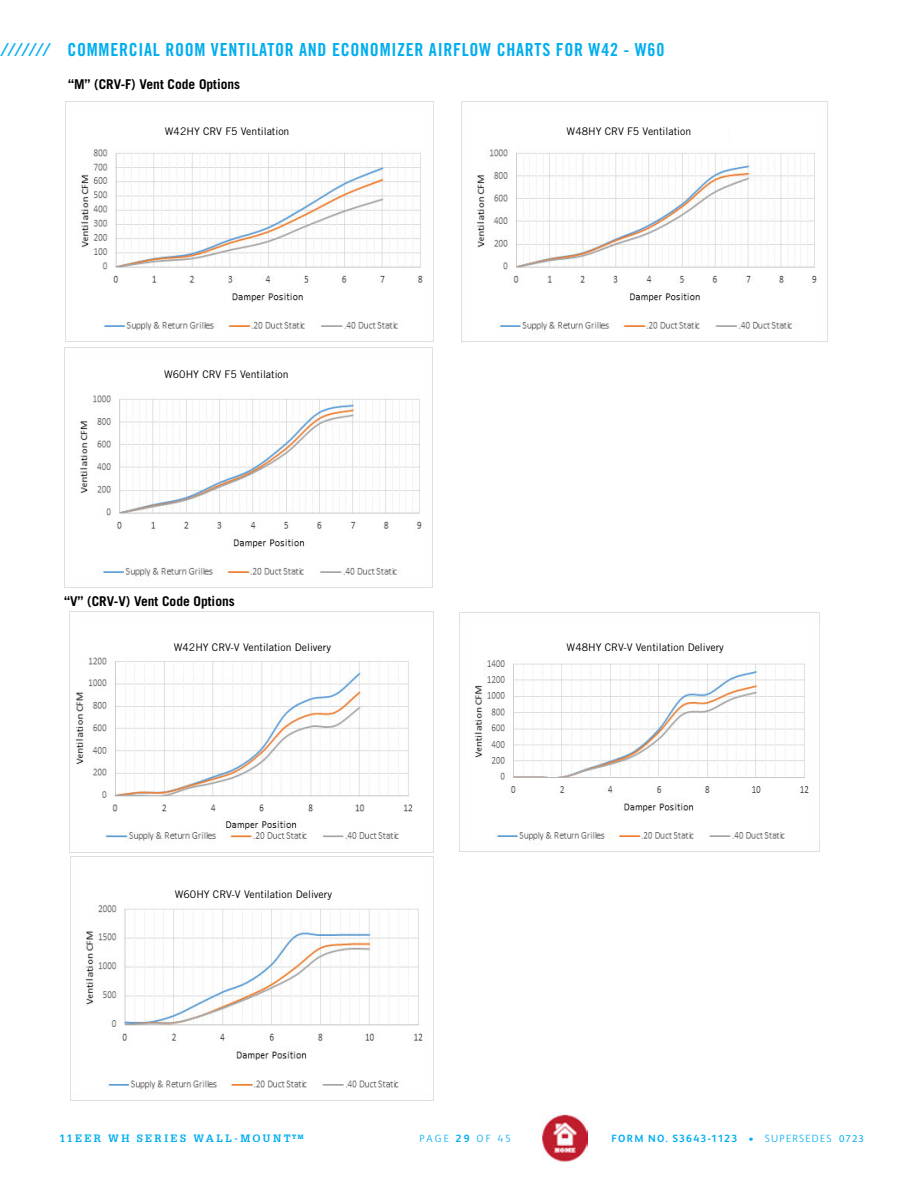
<style>
.page{position:relative;width:918px;height:1188px;background:#fff}
.page>*{position:absolute;margin:0;border:0;box-sizing:border-box;transform-origin:0 0}
.t1{font:18px "Trade Gothic LT Std Bd Cn 20";letter-spacing:.04em;color:#00aeef}
.t2{font:italic 700 18px "Glypha LT Std";color:#00aeef}
.t3{font:700 13.5px "Trade Gothic LT Std";color:#000}
.t4{font:10.5px "Trade Gothic LT Std";color:#000}
.t5{font:700 10.5px "FS Albert";letter-spacing:.11em;color:#00aeef}
.t6{font:700 10.5px "Glypha LT Std";letter-spacing:.235em;color:#00aeef}
.t7{font:300 10.5px "FS Albert";letter-spacing:.205em;color:#00aeef}
.s1{font-weight:700}
.s2{font-weight:300}
.s3{font-family:"Myriad Pro";font-weight:400}
</style>
<div class="page">
<img style="left:541px;top:1115px;width:47px;height:47px">
<img style="left:66px;top:101px;width:368px;height:241px">
<img style="left:461px;top:101px;width:367px;height:241px">
<img style="left:65px;top:347px;width:368px;height:241px">
<img style="left:70px;top:611px;width:364px;height:241px">
<img style="left:460px;top:612px;width:360px;height:240px">
<img style="left:70px;top:856px;width:363px;height:245px">
<div style="left:164px;top:127px;width:173px;height:22px;background:#fff"></div>
<div style="left:555px;top:127px;width:172px;height:22px;background:#fff"></div>
<div style="left:161px;top:370px;width:173px;height:21px;background:#fff"></div>
<div style="left:165px;top:633px;width:173px;height:21px;background:#fff"></div>
<div style="left:551px;top:633px;width:173px;height:21px;background:#fff"></div>
<div style="left:165px;top:880px;width:173px;height:22px;background:#fff"></div>
<h1 class="t2" style="left:0;top:38px;width:51px">///////</h1>
<h1 class="t1" style="left:68px;top:38px;width:598px">COMMERCIAL ROOM VENTILATOR AND ECONOMIZER AIRFLOW CHARTS FOR W42 - W60</h1>
<p class="t3" style="left:68px;top:76px;width:174px">“M” (CRV-F) Vent Code Options</p>
<p class="t4" style="left:165px;top:125px;width:126px">W42HY CRV F5 Ventilation</p>
<p class="t4" style="left:567px;top:125px;width:126px">W48HY CRV F5 Ventilation</p>
<p class="t4" style="left:164px;top:368px;width:126px">W60HY CRV F5 Ventilation</p>
<p class="t3" style="left:64px;top:593px;width:172px">“V” (CRV-V) Vent Code Options</p>
<p class="t4" style="left:174px;top:641px;width:159px">W42HY CRV-V Ventilation Delivery</p>
<p class="t4" style="left:567px;top:641px;width:159px">W48HY CRV-V Ventilation Delivery</p>
<p class="t4" style="left:175px;top:888px;width:159px">W60HY CRV-V Ventilation Delivery</p>
<p class="t6" style="left:59px;top:1132px;width:246px">11EER WH SERIES WALL-MOUNT<sup>TM</sup></p>
<p class="t7" style="left:420px;top:1132px;width:93px">PAGE <span class="s1">29</span> OF 45</p>
<p class="t5" style="left:612px;top:1132px;width:254px">FORM NO. S3643-1123 <span class="s2">• SUPERSEDES</span> <span class="s3">0723</span></p>
</div>
